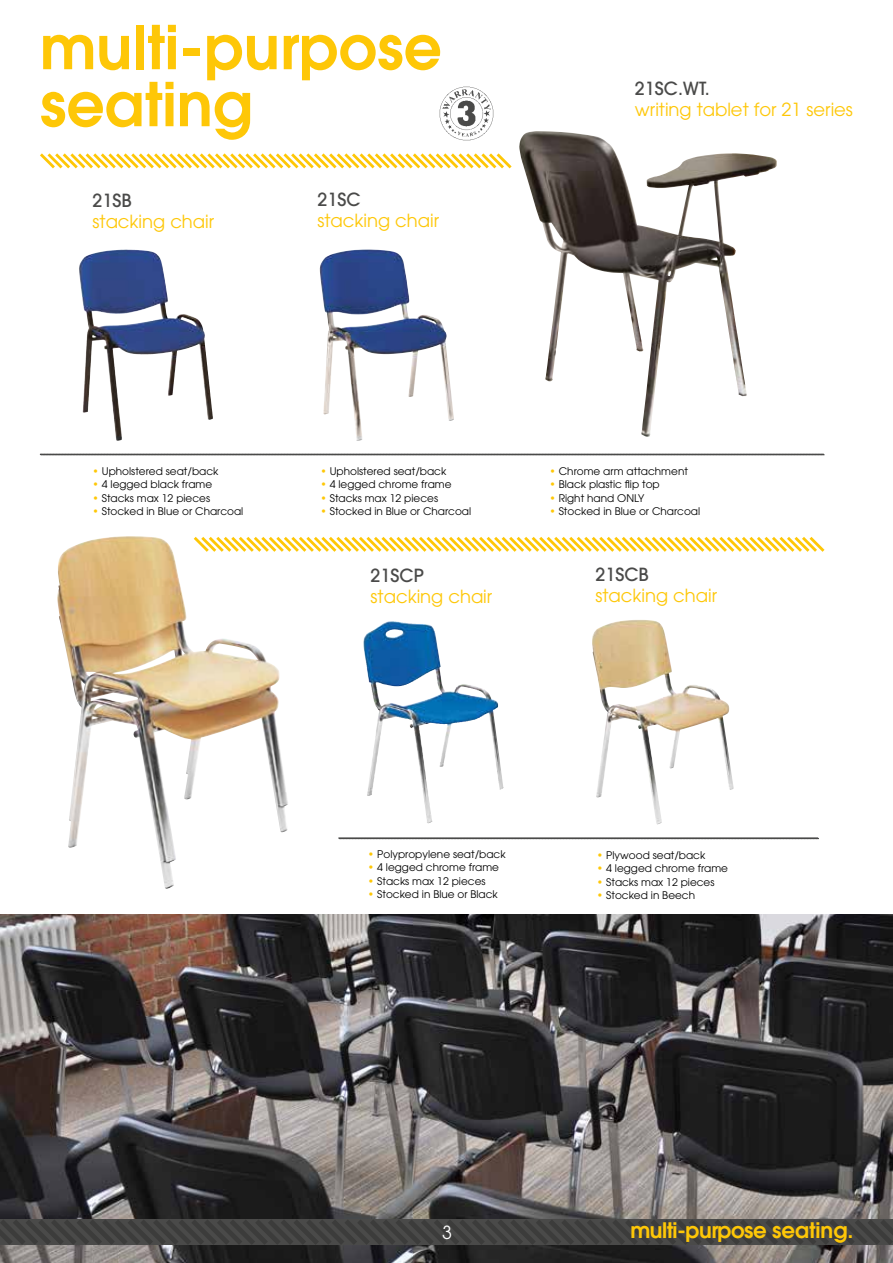
<style>
.page{position:relative;width:893px;height:1263px;background:#fff}
.page>*{position:absolute;margin:0;border:0;box-sizing:border-box;transform-origin:0 0}
.t1{font:600 60px/57px "Avant Garde";color:#fec707}
.t2{font:600 21.3px "Avant Garde";letter-spacing:-.025em;color:#fec707}
.t3{font:18px "Avant Garde";color:#fec707}
.t4{font:500 18px "Avant Garde";color:#4a4a49}
.t5{font:18px "Avant Garde";color:#fff}
.t6{font:10.5px "Avant Garde";color:#000}
.s1{color:#fec707}
</style>
<div class="page">
<img style="left:0;top:914px;width:893px;height:349px">
<svg style="left:0;top:1214px;width:893px;height:36px;background:#474746"></svg>
<svg style="left:40px;top:453px;width:785px;height:2px;background:#848483"></svg>
<svg style="left:338px;top:837px;width:481px;height:2px"></svg>
<svg style="left:40px;top:153px;width:472px;height:16px"></svg>
<svg style="left:289px;top:537px;width:536px;height:15px"></svg>
<img style="left:79px;top:250px;width:46px;height:79px">
<img style="left:320px;top:250px;width:134px;height:191px">
<img style="left:519px;top:131px;width:258px;height:306px">
<img style="left:363px;top:621px;width:69px;height:203px">
<img style="left:592px;top:620px;width:142px;height:204px">
<img style="left:57px;top:536px;width:232px;height:353px">
<img style="left:439px;top:86px;width:55px;height:55px">
<h1 class="t1" style="left:40px;top:18px;width:403px">multi-purpose seating</h1>
<h3 class="t4" style="left:93px;top:189px;width:41px">21SB</h3>
<h3 class="t3" style="left:93px;top:210px;width:123px">stacking chair</h3>
<h3 class="t4" style="left:317px;top:188px;width:45px">21SC</h3>
<h3 class="t3" style="left:317px;top:210px;width:123px">stacking chair</h3>
<h3 class="t4" style="left:635px;top:77px;width:77px">21SC.WT.</h3>
<h3 class="t3" style="left:635px;top:98px;width:219px">writing tablet for 21 series</h3>
<p class="t6" style="left:93px;top:465px;width:127px"><span class="s1">•</span> Upholstered seat/back</p>
<p class="t6" style="left:93px;top:478px;width:121px"><span class="s1">•</span> 4 legged black frame</p>
<p class="t6" style="left:93px;top:492px;width:119px"><span class="s1">•</span> Stacks max 12 pieces</p>
<p class="t6" style="left:93px;top:505px;width:152px"><span class="s1">•</span> Stocked in Blue or Charcoal</p>
<p class="t6" style="left:320px;top:465px;width:127px"><span class="s1">•</span> Upholstered seat/back</p>
<p class="t6" style="left:320px;top:478px;width:133px"><span class="s1">•</span> 4 legged chrome frame</p>
<p class="t6" style="left:320px;top:492px;width:119px"><span class="s1">•</span> Stacks max 12 pieces</p>
<p class="t6" style="left:320px;top:505px;width:152px"><span class="s1">•</span> Stocked in Blue or Charcoal</p>
<h3 class="t4" style="left:371px;top:564px;width:55px">21SCP</h3>
<h3 class="t3" style="left:371px;top:586px;width:123px">stacking chair</h3>
<p class="t6" style="left:549px;top:465px;width:140px"><span class="s1">•</span> Chrome arm attachment</p>
<p class="t6" style="left:549px;top:478px;width:112px"><span class="s1">•</span> Black plastic flip top</p>
<p class="t6" style="left:549px;top:492px;width:96px"><span class="s1">•</span> Right hand ONLY</p>
<p class="t6" style="left:549px;top:505px;width:152px"><span class="s1">•</span> Stocked in Blue or Charcoal</p>
<h3 class="t4" style="left:596px;top:563px;width:55px">21SCB</h3>
<h3 class="t3" style="left:596px;top:585px;width:123px">stacking chair</h3>
<p class="t6" style="left:368px;top:848px;width:139px"><span class="s1">•</span> Polypropylene seat/back</p>
<p class="t6" style="left:368px;top:861px;width:133px"><span class="s1">•</span> 4 legged chrome frame</p>
<p class="t6" style="left:368px;top:875px;width:119px"><span class="s1">•</span> Stacks max 12 pieces</p>
<p class="t6" style="left:368px;top:888px;width:131px"><span class="s1">•</span> Stocked in Blue or Black</p>
<p class="t6" style="left:597px;top:849px;width:110px"><span class="s1">•</span> Plywood seat/back</p>
<p class="t6" style="left:597px;top:862px;width:133px"><span class="s1">•</span> 4 legged chrome frame</p>
<p class="t6" style="left:597px;top:876px;width:119px"><span class="s1">•</span> Stacks max 12 pieces</p>
<p class="t6" style="left:597px;top:889px;width:100px"><span class="s1">•</span> Stocked in Beech</p>
<h3 class="t5" style="left:442px;top:1222px;width:11px">3</h3>
<h2 class="t2" style="left:630px;top:1216px;width:224px">multi-purpose seating.</h2>
</div>
